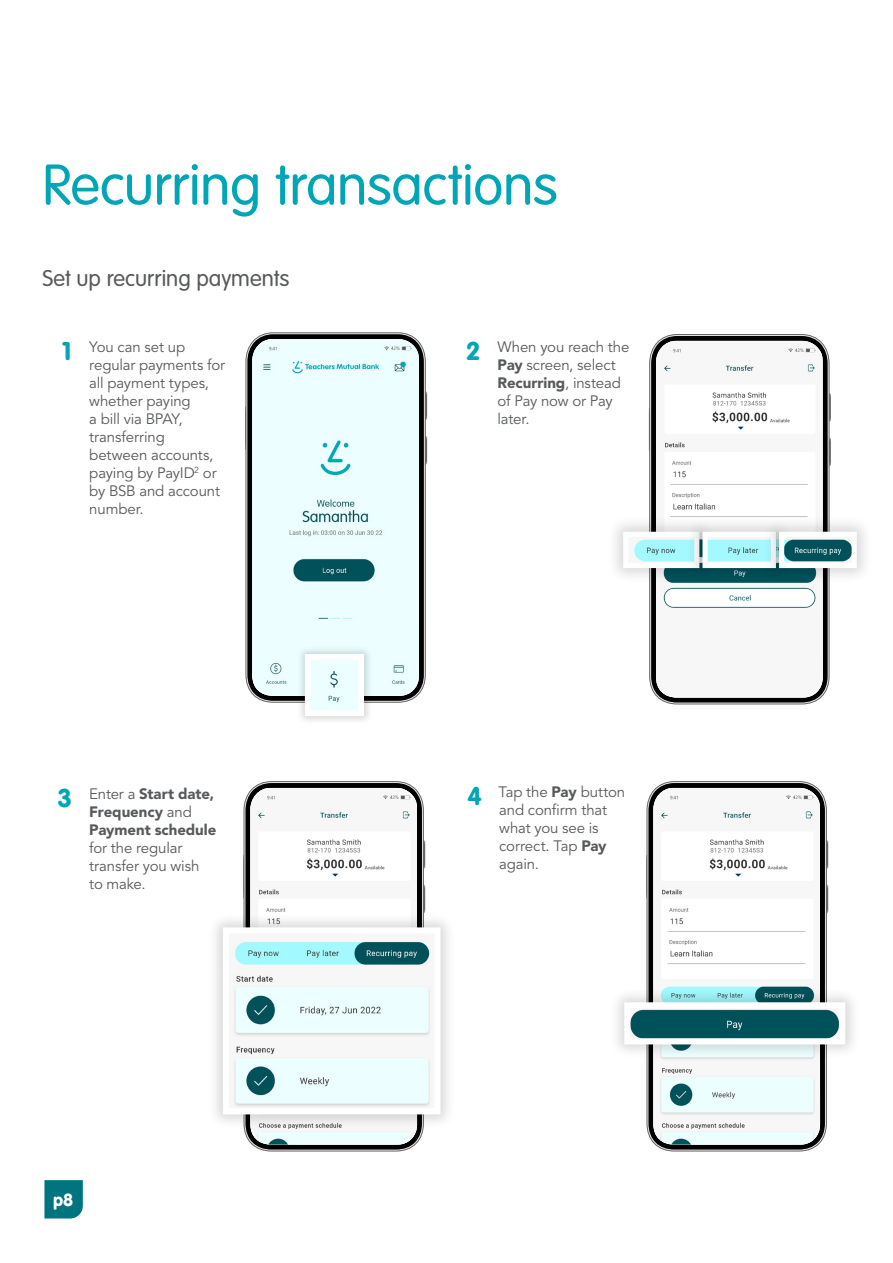
<style>
.page{position:relative;width:893px;height:1263px;background:#fff}
.page>*{position:absolute;margin:0;border:0;box-sizing:border-box;transform-origin:0 0}
.t1{font:300 60px "VAG Rundschrift D";letter-spacing:-.005em;color:#00a6b6}
.t2{font:300 24px "VAG Rundschrift D";color:#58595b}
.t3{font:18.3px "VAG Rundschrift D";color:#fff}
.t4{font:15px/18px "Avenir LT Std";letter-spacing:-.01em;color:#58595b}
.t5{font:900 15px/18px "Avenir LT Std";letter-spacing:-.005em;color:#58595b}
.s1{font-family:"VAG Rundschrift D";font-size:27px;color:#00a6b6}
.s2{font-family:"VAG Rundschrift D";font-weight:400;font-size:27px;color:#00a6b6}
.s3{font-weight:400}
.s4{font-weight:900}
</style>
<div class="page">
<svg style="left:827px;top:840px;width:1px;height:29px"></svg>
<svg style="left:827px;top:885px;width:1px;height:28px"></svg>
<svg style="left:648px;top:783px;width:177px;height:366px;fill:#000"></svg>
<img style="left:653px;top:788px;width:167px;height:356px">
<svg style="left:424px;top:840px;width:1px;height:29px"></svg>
<svg style="left:424px;top:885px;width:1px;height:27px"></svg>
<svg style="left:245px;top:783px;width:177px;height:366px;fill:#000"></svg>
<img style="left:250px;top:788px;width:167px;height:356px">
<svg style="left:830px;top:393px;width:1px;height:29px"></svg>
<svg style="left:830px;top:438px;width:1px;height:28px"></svg>
<svg style="left:651px;top:336px;width:177px;height:366px;fill:#000"></svg>
<img style="left:656px;top:341px;width:167px;height:356px">
<div style="left:606px;top:515px;width:110px;height:70px;background:#000;opacity:.15"></div>
<img style="left:629px;top:538px;width:57px;height:24px">
<div style="left:686px;top:515px;width:107px;height:70px;background:#000;opacity:.15"></div>
<img style="left:708px;top:538px;width:54px;height:24px">
<div style="left:762px;top:515px;width:112px;height:70px;background:#000;opacity:.15"></div>
<img style="left:785px;top:538px;width:66px;height:24px">
<div style="left:208px;top:912px;width:248px;height:218px;background:#000;opacity:.15"></div>
<img style="left:230px;top:934px;width:203px;height:173px">
<div style="left:609px;top:987px;width:252px;height:73px;background:#000;opacity:.15"></div>
<img style="left:631px;top:1009px;width:207px;height:28px">
<div style="left:624px;top:1002px;width:221px;height:42px;border:6px solid #fff"></div>
<svg style="left:44px;top:1180px;width:39px;height:38px"></svg>
<svg style="left:426px;top:391px;width:1px;height:29px"></svg>
<svg style="left:426px;top:436px;width:1px;height:29px"></svg>
<svg style="left:247px;top:334px;width:177px;height:367px;fill:#000"></svg>
<img style="left:252px;top:339px;width:167px;height:357px">
<div style="left:295px;top:645px;width:78px;height:81px;background:#000;opacity:.15"></div>
<div style="left:312px;top:661px;width:45px;height:48px;background:#ecfeff"></div>
<div style="left:305px;top:654px;width:59px;height:62px;border:6px solid #fff"></div>
<h1 class="t1" style="left:43px;top:152px;width:517px">Recurring transactions</h1>
<h2 class="t2" style="left:43px;top:265px;width:249px">Set up recurring payments</h2>
<p class="t4" style="left:89px;top:338px;width:137px;text-indent:-27px"><span class="s1">1</span> You can set up regular payments for all payment types, whether paying<br>a bill via BPAY, transferring between accounts, paying by PayID<sup>2</sup> or by BSB and account number.</p>
<p class="t5" style="left:89px;top:784px;width:129px;text-indent:-32px"><span class="s2">3</span> <span class="s3">Enter a</span> Start date,<br>Frequency <span class="s3">and<br></span>Payment schedule</p>
<p class="t4" style="left:89px;top:839px;width:112px">for the regular transfer you wish to make.</p>
<p class="t3" style="left:53px;top:1189px;width:21px">p8</p>
<p class="t4" style="left:498px;top:338px;width:133px;text-indent:-31px"><span class="s1">2</span> When you reach the<br><span class="s4">Pay</span> screen, select<br><span class="s4">Recurring</span>, instead of Pay now or Pay later.</p>
<p class="t4" style="left:499px;top:783px;width:128px;text-indent:-32px"><span class="s1">4</span> Tap the <span class="s4">Pay</span> button and confirm that what you see is correct. Tap <span class="s4">Pay </span>again.</p>
</div>
